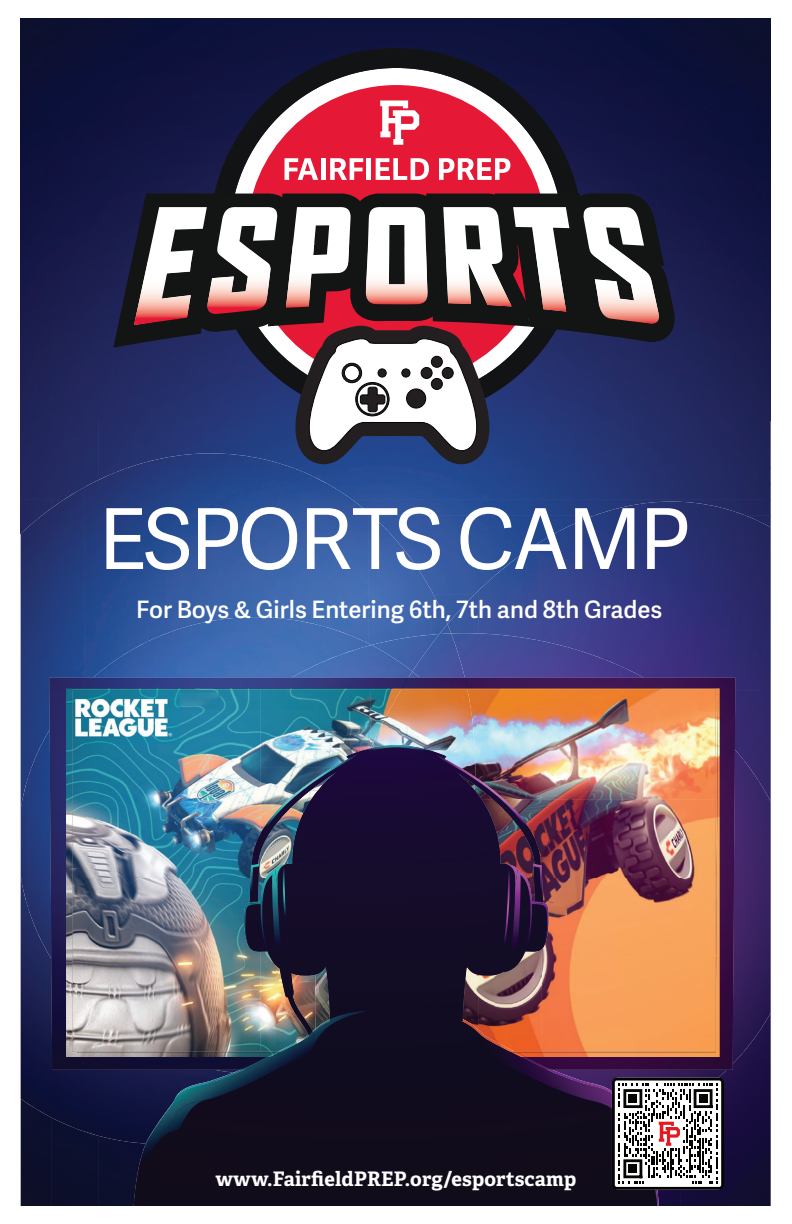
<style>
.page{position:relative;width:792px;height:1224px;background:#fff}
.page>*{position:absolute;margin:0;border:0;box-sizing:border-box;transform-origin:0 0}
.t1{font:84px "Adelle Sans";letter-spacing:-.03em;color:#fff}
.t2{font:24px "Adelle Sans Sb";color:#fff}
.t3{font:700 20px "Adelle";letter-spacing:.01em;color:#fff}
</style>
<div class="page">
<img style="left:21px;top:18px;width:750px;height:402px">
<div style="left:21px;top:420px;width:77px;height:79px;background:#232860"></div>
<img style="left:98px;top:420px;width:673px;height:48px">
<img style="left:98px;top:468px;width:18px;height:4px">
<img style="left:306px;top:468px;width:465px;height:15px">
<img style="left:337px;top:483px;width:434px;height:16px">
<img style="left:21px;top:499px;width:30px;height:20px">
<svg style="left:51px;top:499px;width:2px;height:8px"></svg>
<img style="left:369px;top:499px;width:402px;height:16px">
<img style="left:385px;top:515px;width:202px;height:16px">
<img style="left:759px;top:515px;width:12px;height:6px">
<img style="left:400px;top:531px;width:140px;height:16px">
<img style="left:416px;top:547px;width:109px;height:15px">
<div style="left:416px;top:562px;width:78px;height:32px;background:#375ba2"></div>
<img style="left:447px;top:594px;width:16px;height:12px">
<img style="left:21px;top:1110px;width:14px;height:96px">
<img style="left:35px;top:1110px;width:16px;height:96px">
<div style="left:51px;top:1118px;width:47px;height:88px;background:#0c102c"></div>
<div style="left:98px;top:1144px;width:36px;height:62px;background:#0c102e"></div>
<img style="left:587px;top:502px;width:172px;height:157px">
<img style="left:540px;top:518px;width:48px;height:131px">
<img style="left:758px;top:521px;width:13px;height:260px">
<img style="left:525px;top:541px;width:16px;height:92px">
<img style="left:494px;top:552px;width:31px;height:81px">
<img style="left:478px;top:576px;width:16px;height:57px">
<img style="left:463px;top:590px;width:16px;height:43px">
<img style="left:447px;top:606px;width:16px;height:27px">
<img style="left:621px;top:659px;width:138px;height:15px">
<img style="left:644px;top:674px;width:115px;height:16px">
<div style="left:735px;top:690px;width:24px;height:69px;background:#35296e"></div>
<img style="left:759px;top:1033px;width:12px;height:173px">
<img style="left:743px;top:1053px;width:16px;height:153px">
<img style="left:727px;top:1064px;width:16px;height:142px">
<img style="left:696px;top:1082px;width:31px;height:124px">
<img style="left:681px;top:1190px;width:15px;height:16px">
<img style="left:659px;top:1190px;width:22px;height:16px">
<img style="left:465px;top:633px;width:109px;height:45px">
<img style="left:574px;top:649px;width:47px;height:29px">
<img style="left:620px;top:666px;width:24px;height:12px">
<img style="left:735px;top:749px;width:9px;height:315px">
<img style="left:743px;top:759px;width:16px;height:294px">
<img style="left:758px;top:781px;width:13px;height:252px">
<img style="left:657px;top:1070px;width:70px;height:12px">
<img style="left:467px;top:678px;width:268px;height:15px">
<img style="left:706px;top:693px;width:29px;height:377px">
<img style="left:657px;top:1057px;width:49px;height:13px">
<img style="left:467px;top:688px;width:253px;height:15px">
<img style="left:718px;top:703px;width:2px;height:354px">
<img style="left:716px;top:695px;width:2px;height:47px">
<img style="left:475px;top:705px;width:225px;height:37px">
<img style="left:475px;top:689px;width:241px;height:16px">
<img style="left:700px;top:704px;width:16px;height:38px">
<img style="left:116px;top:464px;width:190px;height:162px">
<img style="left:84px;top:472px;width:32px;height:201px">
<img style="left:305px;top:473px;width:32px;height:153px">
<img style="left:53px;top:487px;width:32px;height:191px">
<img style="left:337px;top:489px;width:32px;height:149px">
<img style="left:37px;top:507px;width:16px;height:222px">
<img style="left:368px;top:512px;width:17px;height:126px">
<img style="left:21px;top:519px;width:16px;height:256px">
<img style="left:384px;top:527px;width:16px;height:107px">
<img style="left:21px;top:533px;width:1px;height:242px">
<img style="left:400px;top:545px;width:16px;height:89px">
<img style="left:416px;top:565px;width:16px;height:68px">
<img style="left:431px;top:591px;width:16px;height:42px">
<img style="left:116px;top:626px;width:31px;height:30px">
<img style="left:147px;top:626px;width:6px;height:13px">
<img style="left:325px;top:626px;width:12px;height:1px">
<img style="left:84px;top:673px;width:9px;height:5px">
<img style="left:21px;top:911px;width:16px;height:199px">
<img style="left:37px;top:959px;width:16px;height:159px">
<img style="left:53px;top:1070px;width:81px;height:58px">
<img style="left:74px;top:1128px;width:60px;height:16px">
<img style="left:371px;top:634px;width:41px;height:11px">
<img style="left:153px;top:617px;width:172px;height:61px">
<img style="left:324px;top:627px;width:32px;height:18px">
<img style="left:122px;top:639px;width:32px;height:39px">
<img style="left:355px;top:638px;width:16px;height:7px">
<img style="left:106px;top:656px;width:17px;height:22px">
<img style="left:93px;top:666px;width:14px;height:12px">
<img style="left:28px;top:729px;width:21px;height:230px">
<img style="left:21px;top:775px;width:8px;height:136px">
<img style="left:291px;top:645px;width:121px;height:33px">
<img style="left:49px;top:678px;width:31px;height:392px">
<img style="left:80px;top:678px;width:321px;height:10px">
<img style="left:80px;top:1057px;width:54px;height:13px">
<img style="left:66px;top:688px;width:335px;height:15px">
<img style="left:66px;top:703px;width:9px;height:354px">
<img style="left:88px;top:705px;width:172px;height:37px">
<img style="left:260px;top:705px;width:110px;height:37px">
<img style="left:370px;top:705px;width:18px;height:15px">
<img style="left:370px;top:720px;width:3px;height:22px">
<img style="left:72px;top:689px;width:316px;height:16px">
<img style="left:72px;top:704px;width:16px;height:348px">
<svg style="left:439px;top:624px;width:12px;height:9px"></svg>
<img style="left:412px;top:633px;width:53px;height:45px">
<svg style="left:408px;top:672px;width:12px;height:6px"></svg>
<img style="left:401px;top:678px;width:66px;height:11px">
<img style="left:388px;top:689px;width:87px;height:53px">
<img style="left:373px;top:713px;width:15px;height:29px">
<div style="left:134px;top:1057px;width:523px;height:149px;background:#110c1c"></div>
<img style="left:636px;top:1190px;width:23px;height:16px">
<img style="left:546px;top:1070px;width:92px;height:59px">
<img style="left:531px;top:1057px;width:21px;height:5px">
<img style="left:483px;top:1057px;width:16px;height:4px">
<img style="left:499px;top:1057px;width:32px;height:15px">
<img style="left:531px;top:1062px;width:32px;height:26px">
<svg style="left:521px;top:1072px;width:10px;height:5px"></svg>
<img style="left:562px;top:1076px;width:48px;height:27px">
<svg style="left:552px;top:1087px;width:11px;height:5px"></svg>
<img style="left:641px;top:1190px;width:16px;height:16px">
<img style="left:135px;top:1057px;width:174px;height:149px">
<img style="left:146px;top:1073px;width:91px;height:71px">
<img style="left:241px;top:1057px;width:18px;height:6px">
<img style="left:291px;top:1057px;width:16px;height:6px">
<img style="left:259px;top:1057px;width:32px;height:20px">
<img style="left:212px;top:1063px;width:48px;height:30px">
<img style="left:180px;top:1082px;width:32px;height:27px">
<img style="left:165px;top:1093px;width:16px;height:38px">
<img style="left:212px;top:1092px;width:16px;height:6px">
<img style="left:149px;top:1114px;width:16px;height:41px">
<img style="left:134px;top:1137px;width:16px;height:69px">
<img style="left:75px;top:742px;width:643px;height:315px">
<svg style="left:210px;top:48px;width:373px;height:146px"></svg>
<div style="left:247px;top:85px;width:299px;height:299px;background:#e51836;border-radius:50%"></div>
<svg style="left:113px;top:194px;width:563px;height:270px;background:#625d72"></svg>
<svg style="left:285px;top:158px;width:33px;height:22px"></svg>
<div style="left:321px;top:158px;width:5px;height:22px;background:#fff"></div>
<svg style="left:330px;top:158px;width:33px;height:22px"></svg>
<div style="left:366px;top:158px;width:5px;height:22px;background:#fff"></div>
<svg style="left:376px;top:158px;width:53px;height:22px"></svg>
<svg style="left:439px;top:158px;width:71px;height:22px"></svg>
<svg style="left:380px;top:100px;width:39px;height:45px"></svg>
<svg style="left:598px;top:1078px;width:126px;height:112px"></svg>
<h1 class="t1" style="left:98px;top:479px;width:594px">ESPORTS CAMP</h1>
<p class="t2" style="left:136px;top:592px;width:528px">For Boys &amp; Girls Entering 6th, 7th and 8th Grades</p>
<p class="t3" style="left:216px;top:1166px;width:362px">www.FairfieldPREP.org/esportscamp</p>
</div>
